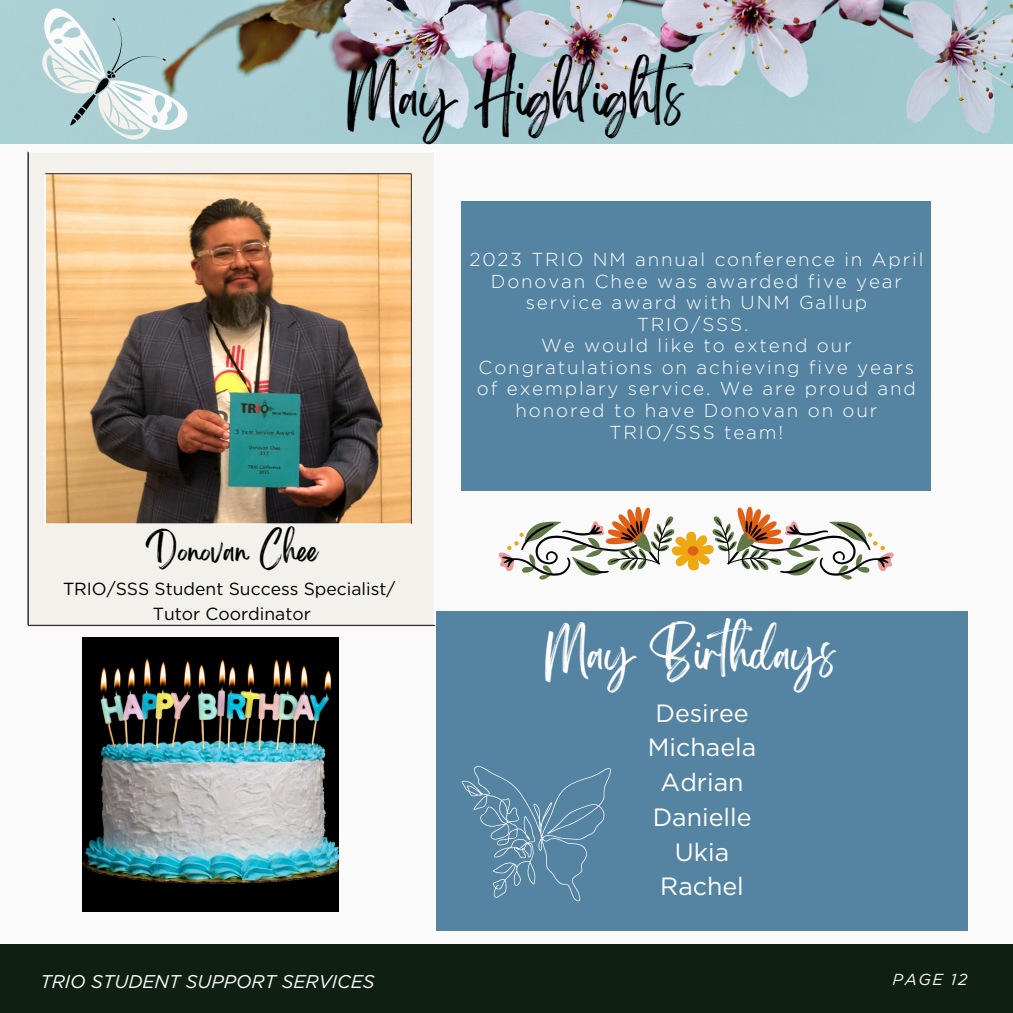
<style>
.page{position:relative;width:1013px;height:1013px;background:#fff}
.page>*{position:absolute;margin:0;border:0;box-sizing:border-box;transform-origin:0 0}
.t1{font:47px "Brightwall";color:#000}
.t2{font:38.75px "Brightwall";color:#fff}
.t3{font:26.75px "Brightwall";color:#000}
.t4{font:25px/34.8px "Gotham";color:#fff;text-align:center}
.t5{font:300 18.75px/21.5px "Gotham";letter-spacing:.1em;color:#fff;text-align:center}
.t6{font:italic 18.38px "Gotham";color:#fff}
.t7{font:17.5px/24.4px "Gotham";color:#000;text-align:center}
.t8{font:italic 15.88px "Gotham";letter-spacing:.1em;color:#fafafa}
</style>
<div class="page">
<div style="left:0;top:0;width:1012px;height:1012px;background:#fafafa"></div>
<div style="left:0;top:944px;width:1012px;height:68px;background:#0f2013"></div>
<img style="left:0;top:0;width:1012px;height:143px">
<div style="left:436px;top:612px;width:531px;height:319px;background:#5584a2"></div>
<img style="left:83px;top:637px;width:256px;height:274px">
<svg style="left:461px;top:766px;width:149px;height:135px"></svg>
<svg style="left:40px;top:5px;width:151px;height:135px"></svg>
<svg style="left:28px;top:152px;width:408px;height:474px"></svg>
<div style="left:461px;top:201px;width:469px;height:289px;background:#5584a2"></div>
<svg style="left:498px;top:506px;width:395px;height:73px"></svg>
<div style="left:687px;top:546px;width:11px;height:9px;background:#e26016;border-radius:50%"></div>
<h1 class="t1" style="left:348px;top:80px;width:362px">May Highlights</h1>
<h3 class="t3" style="left:146px;top:541px;width:173px">Donovan Chee</h3>
<p class="t7" style="left:63px;top:576px;width:334px">TRIO/SSS Student Success Specialist/<br>Tutor Coordinator</p>
<p class="t5" style="left:469px;top:248px;width:455px">2023 TRIO NM annual conference in April<br>Donovan Chee was awarded five year service award with UNM Gallup<br>TRIO/SSS.<br>We would like to extend our<br>Congratulations on achieving five years of exemplary service. We are proud and honored to have Donovan on our<br>TRIO/SSS team!</p>
<h2 class="t2" style="left:545px;top:640px;width:291px">May Birthdays</h2>
<h3 class="t4" style="left:648px;top:695px;width:110px">Desiree<br>Michaela<br>Adrian<br>Danielle<br>Ukia<br>Rachel</h3>
<p class="t6" style="left:40px;top:970px;width:335px">TRIO STUDENT SUPPORT SERVICES</p>
<p class="t8" style="left:892px;top:969px;width:77px">PAGE 12</p>
</div>
